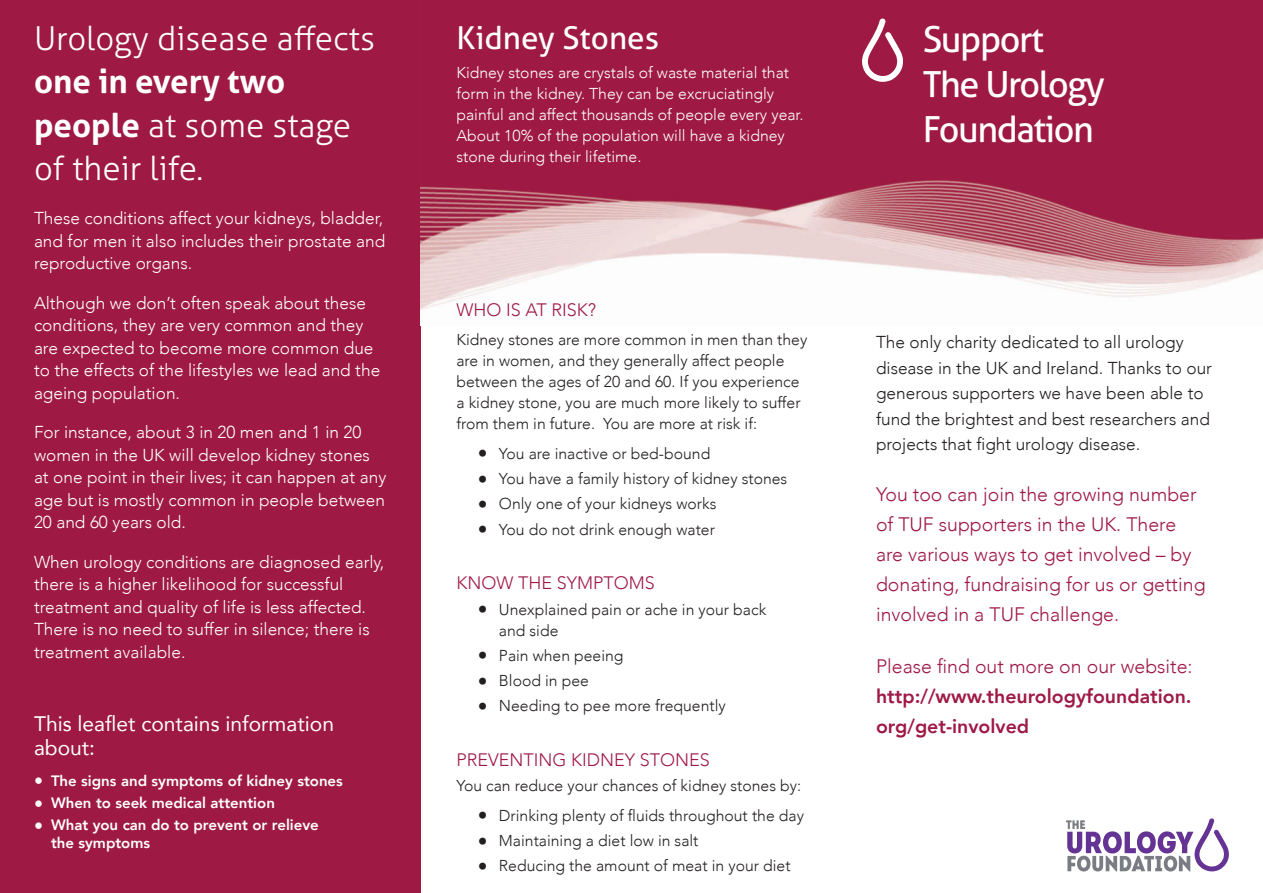
<style>
.page{position:relative;width:1263px;height:893px;background:#fff}
.page>*{position:absolute;margin:0;border:0;box-sizing:border-box;transform-origin:0 0}
.t1{font:36px/45px "Aller";letter-spacing:-.04em;color:#fff}
.t2{font:300 33px/43.5px "Aller";color:#fff}
.t3{font:31.5px "Aller";color:#fff}
.t4{font:21px/24px "Avenir";color:#fff}
.t5{font:300 19.5px/30px "Avenir";color:#9e1944}
.t6{font:800 19.5px/30px "Avenir";color:#9e1944}
.t7{font:300 18px "Avenir";color:#9e1944}
.t8{font:300 17.25px/22.5px "Avenir";color:#fff}
.t9{font:300 17.25px/25.5px "Avenir";color:#231f20}
.t10{font:300 15.75px/21px "Avenir";color:#231f20}
.t11{font:300 15.75px/21px "Avenir";color:#fff}
.t12{font:800 15px/18px "Avenir";color:#fff}
.s1{font-weight:700}
.s2{font-weight:300;font-size:18px}
.s3{font-size:19.5px}
</style>
<div class="page">
<div style="left:0;top:0;width:421px;height:893px;background:#9e1944"></div>
<img style="left:421px;top:0;width:842px;height:310px">
<svg style="left:860px;top:18px;width:45px;height:64px"></svg>
<svg style="left:1066px;top:818px;width:163px;height:53px"></svg>
<h2 class="t2" style="left:34px;top:16px;width:342px">Urology disease affects</h2>
<h2 class="t2" style="left:34px;top:60px;width:319px"><span class="s1">one in every two people</span> at some stage of their life.</h2>
<p class="t8" style="left:34px;top:207px;width:353px;text-align:justify">These conditions affect your kidneys, bladder, and for men it also includes their prostate and reproductive organs.</p>
<p class="t8" style="left:34px;top:291px;width:348px">Although we don’t often speak about these conditions, they are very common and they are expected to become more common due to the effects of the lifestyles we lead and the ageing population.</p>
<p class="t8" style="left:34px;top:421px;width:354px">For instance, about 3 in 20 men and 1 in 20 women in the UK will develop kidney stones at one point in their lives; it can happen at any age but is mostly common in people between 20 and 60 years old.</p>
<p class="t8" style="left:34px;top:550px;width:352px">When urology conditions are diagnosed early, there is a higher likelihood for successful treatment and quality of life is less affected.<br>There is no need to suffer in silence; there is treatment available.</p>
<p class="t4" style="left:34px;top:711px;width:302px">This leaflet contains information about:</p>
<p class="t12" style="left:34px;top:772px;width:310px"><span class="s2">•</span> The signs and symptoms of kidney stones</p>
<p class="t12" style="left:34px;top:794px;width:242px"><span class="s2">•</span> When to seek medical attention</p>
<p class="t12" style="left:51px;top:816px;width:269px;text-indent:-17px"><span class="s2">•</span> What you can do to prevent or relieve the symptoms</p>
<h3 class="t3" style="left:456px;top:18px;width:204px">Kidney Stones</h3>
<p class="t11" style="left:456px;top:62px;width:349px">Kidney stones are crystals of waste material that form in the kidney. They can be excruciatingly painful and affect thousands of people every year.<br>About 10% of the population will have a kidney stone during their lifetime.</p>
<p class="t7" style="left:456px;top:299px;width:141px">WHO IS AT RISK?</p>
<p class="t10" style="left:456px;top:329px;width:352px">Kidney stones are more common in men than they are in women, and they generally affect people between the ages of 20 and 60. If you experience a kidney stone, you are much more likely to suffer from them in future. You are more at risk if:</p>
<p class="t10" style="left:478px;top:443px;width:234px"><span class="s3">•</span> You are inactive or bed-bound</p>
<p class="t10" style="left:478px;top:468px;width:311px"><span class="s3">•</span> You have a family history of kidney stones</p>
<p class="t10" style="left:478px;top:493px;width:240px"><span class="s3">•</span> Only one of your kidneys works</p>
<p class="t10" style="left:478px;top:519px;width:239px"><span class="s3">•</span> You do not drink enough water</p>
<p class="t7" style="left:456px;top:572px;width:200px">KNOW THE SYMPTOMS</p>
<p class="t10" style="left:499px;top:599px;width:269px;text-indent:-21px"><span class="s3">•</span> Unexplained pain or ache in your back and side</p>
<p class="t10" style="left:478px;top:645px;width:147px"><span class="s3">•</span> Pain when peeing</p>
<p class="t10" style="left:478px;top:670px;width:113px"><span class="s3">•</span> Blood in pee</p>
<p class="t10" style="left:478px;top:695px;width:250px"><span class="s3">•</span> Needing to pee more frequently</p>
<p class="t7" style="left:456px;top:749px;width:255px">PREVENTING KIDNEY STONES</p>
<p class="t10" style="left:456px;top:775px;width:346px">You can reduce your chances of kidney stones by:</p>
<p class="t10" style="left:478px;top:805px;width:328px"><span class="s3">•</span> Drinking plenty of fluids throughout the day</p>
<p class="t10" style="left:478px;top:830px;width:222px"><span class="s3">•</span> Maintaining a diet low in salt</p>
<p class="t10" style="left:478px;top:855px;width:314px"><span class="s3">•</span> Reducing the amount of meat in your diet</p>
<h1 class="t1" style="left:923px;top:17px;width:184px">Support<br>The Urology<br>Foundation</h1>
<p class="t9" style="left:876px;top:329px;width:337px">The only charity dedicated to all urology disease in the UK and Ireland. Thanks to our generous supporters we have been able to fund the brightest and best researchers and projects that fight urology disease.</p>
<p class="t5" style="left:876px;top:480px;width:331px">You too can join the growing number of TUF supporters in the UK. There are various ways to get involved – by donating, fundraising for us or getting involved in a TUF challenge.</p>
<p class="t5" style="left:876px;top:651px;width:318px">Please find out more on our website:</p>
<p class="t6" style="left:876px;top:681px;width:317px">http://www.theurologyfoundation. org/get-involved</p>
</div>
